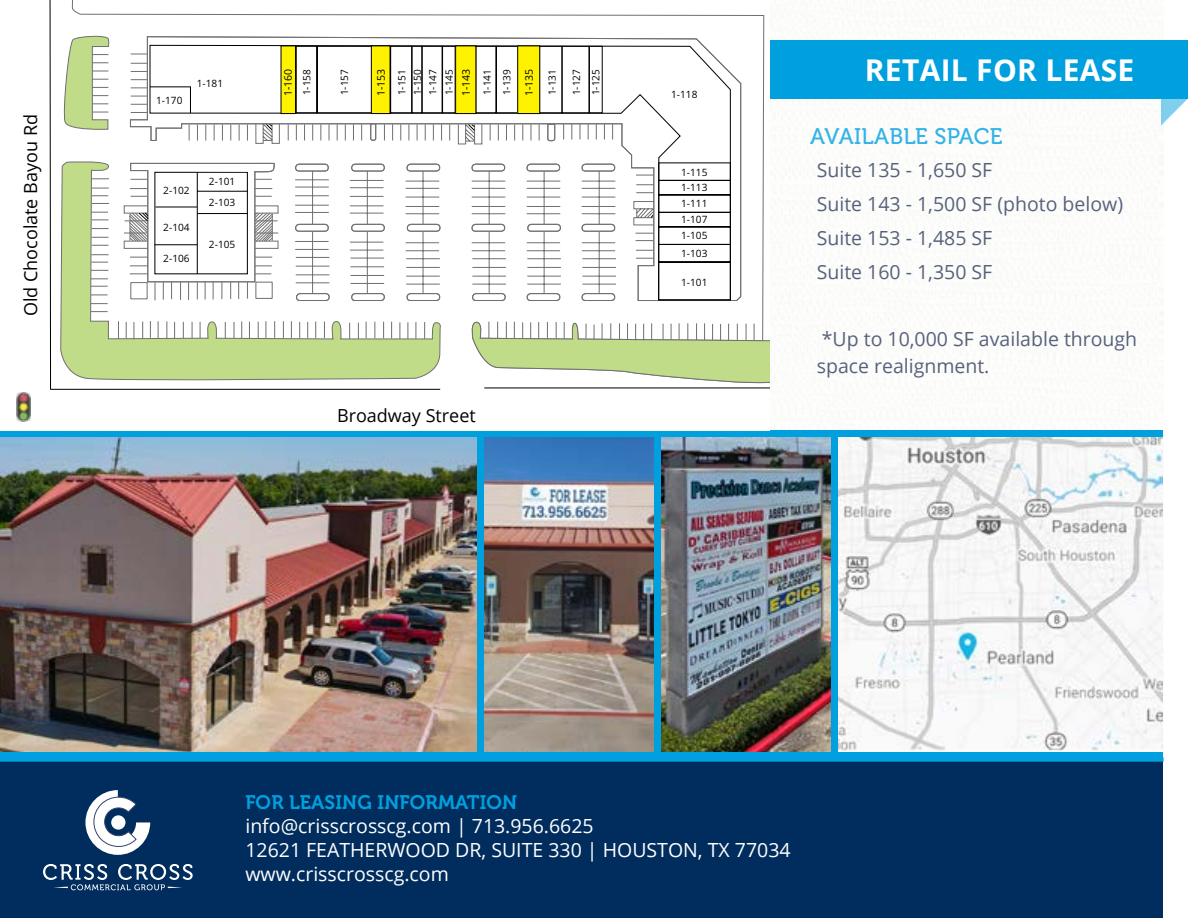
<style>
.page{position:relative;width:1188px;height:918px;background:#fff}
.page>*{position:absolute;margin:0;border:0;box-sizing:border-box;transform-origin:0 0}
.t1{font:700 30px "Open Sans";letter-spacing:.01em;color:#fff}
.t2{font:22.5px "Museo 500";letter-spacing:.01em;color:#33b3e6}
.t3{font:19.5px/33.8px "Open Sans";color:#57627a}
.t4{font:19.5px/24px "Open Sans";color:#fff}
.t5{font:19.5px "Museo 700";letter-spacing:.01em;color:#00a0df}
.t6{font:18px "Open Sans";color:#000}
.t7{font:10.5px "Open Sans";color:#000}
.t8{font:10.05px/20.1px "Open Sans";color:#000}
</style>
<div class="page">
<svg style="left:1161px;top:99px;width:27px;height:27px"></svg>
<div style="left:769px;top:40px;width:419px;height:59px;background:#00a0df"></div>
<div style="left:0;top:430px;width:1162px;height:374px;background:#00a0df"></div>
<img style="left:0;top:438px;width:476px;height:314px">
<img style="left:662px;top:438px;width:169px;height:314px">
<img style="left:839px;top:438px;width:323px;height:314px">
<svg style="left:49px;top:0;width:720px;height:390px"></svg>
<svg style="left:61px;top:34px;width:49px;height:97px"></svg>
<svg style="left:123px;top:86px;width:157px;height:215px"></svg>
<svg style="left:288px;top:124px;width:1px;height:16px"></svg>
<svg style="left:295px;top:45px;width:118px;height:69px"></svg>
<div style="left:411px;top:46px;width:11px;height:67px;border:1px solid #000"></div>
<div style="left:422px;top:46px;width:21px;height:67px;border:1px solid #000"></div>
<div style="left:442px;top:46px;width:14px;height:67px;border:1px solid #000"></div>
<svg style="left:454px;top:45px;width:277px;height:78px"></svg>
<svg style="left:296px;top:123px;width:435px;height:178px"></svg>
<div style="left:456px;top:46px;width:20px;height:68px;background:#fff200"></div>
<div style="left:455px;top:46px;width:21px;height:68px;border:1px solid #000"></div>
<div style="left:371px;top:46px;width:19px;height:68px;background:#fff200"></div>
<div style="left:371px;top:46px;width:19px;height:68px;border:1px solid #000"></div>
<div style="left:281px;top:46px;width:15px;height:68px;background:#fff200"></div>
<div style="left:281px;top:46px;width:15px;height:68px;border:1px solid #000"></div>
<div style="left:518px;top:46px;width:22px;height:68px;background:#fff200"></div>
<div style="left:517px;top:46px;width:23px;height:68px;border:1px solid #000"></div>
<img style="left:485px;top:438px;width:169px;height:314px">
<div style="left:0;top:762px;width:1163px;height:156px;background:#002d5d"></div>
<div style="left:0;top:757px;width:1164px;height:5px;background:#00a0df"></div>
<svg style="left:43px;top:864px;width:150px;height:26px"></svg>
<svg style="left:85px;top:790px;width:65px;height:65px"></svg>
<div style="left:111px;top:815px;width:14px;height:15px;background:#fff;border-radius:50%"></div>
<img style="left:16px;top:393px;width:14px;height:29px">
<h3 class="t6" style="left:18px;top:316px;width:204px;rotate:-90deg">Old Chocolate Bayou Rd</h3>
<p class="t8" style="left:156px;top:90px;width:28px">1-170</p>
<p class="t7" style="left:281px;top:96px;width:29px;rotate:-90deg">1-160</p>
<p class="t7" style="left:374px;top:96px;width:29px;rotate:-90deg">1-153</p>
<p class="t7" style="left:459px;top:96px;width:29px;rotate:-90deg">1-143</p>
<p class="t7" style="left:522px;top:96px;width:29px;rotate:-90deg">1-135</p>
<p class="t8" style="left:197px;top:73px;width:28px">1-181</p>
<p class="t8" style="left:280px;top:95px;width:28px;line-height:17.9px;rotate:-90deg">1-160<br>1-158</p>
<p class="t8" style="left:334px;top:95px;width:28px;rotate:-90deg">1-157</p>
<p class="t8" style="left:372px;top:95px;width:28px;rotate:-90deg">1-153<br>1-151</p>
<p class="t8" style="left:409px;top:95px;width:28px;line-height:15.9px;text-align:justify;rotate:-90deg">1-150<br>1-147<br>1-145</p>
<p class="t8" style="left:456px;top:95px;width:28px;text-align:justify;rotate:-90deg">1-143<br>1-141<br>1-139</p>
<p class="t8" style="left:519px;top:95px;width:28px;rotate:-90deg">1-135</p>
<p class="t8" style="left:542px;top:95px;width:28px;rotate:-90deg">1-131</p>
<p class="t8" style="left:567px;top:95px;width:28px;line-height:19.4px;rotate:-90deg">1-127<br>1-125</p>
<p class="t8" style="left:163px;top:180px;width:28px">2-102</p>
<p class="t8" style="left:163px;top:217px;width:28px">2-104</p>
<p class="t8" style="left:163px;top:248px;width:28px">2-106</p>
<p class="t8" style="left:209px;top:171px;width:28px;line-height:20.9px">2-101<br>2-103</p>
<p class="t8" style="left:209px;top:234px;width:28px">2-105</p>
<h3 class="t6" style="left:337px;top:403px;width:140px">Broadway Street</h3>
<p class="t8" style="left:671px;top:84px;width:28px">1-118</p>
<p class="t8" style="left:681px;top:162px;width:28px">1-115</p>
<p class="t8" style="left:681px;top:177px;width:28px">1-113</p>
<p class="t8" style="left:681px;top:193px;width:28px">1-111</p>
<p class="t8" style="left:681px;top:209px;width:28px">1-107</p>
<p class="t8" style="left:681px;top:225px;width:28px">1-105</p>
<p class="t8" style="left:681px;top:243px;width:28px">1-103</p>
<p class="t8" style="left:681px;top:272px;width:28px">1-101</p>
<h1 class="t1" style="left:865px;top:49px;width:271px">RETAIL FOR LEASE</h1>
<h2 class="t2" style="left:810px;top:124px;width:194px">AVAILABLE SPACE</h2>
<h3 class="t3" style="left:817px;top:153px;width:308px">Suite 135 - 1,650 SF<br>Suite 143 - 1,500 SF (photo below)<br>Suite 153 - 1,485 SF<br>Suite 160 - 1,350 SF</h3>
<h3 class="t3" style="left:817px;top:325px;width:322px;line-height:27px">*Up to 10,000 SF available through space realignment.</h3>
<h3 class="t5" style="left:245px;top:792px;width:273px">FOR LEASING INFORMATION</h3>
<h3 class="t4" style="left:245px;top:814px;width:547px">info@crisscrosscg.com | 713.956.6625<br>12621 FEATHERWOOD DR, SUITE 330 | HOUSTON, TX 77034 www.crisscrosscg.com</h3>
</div>
